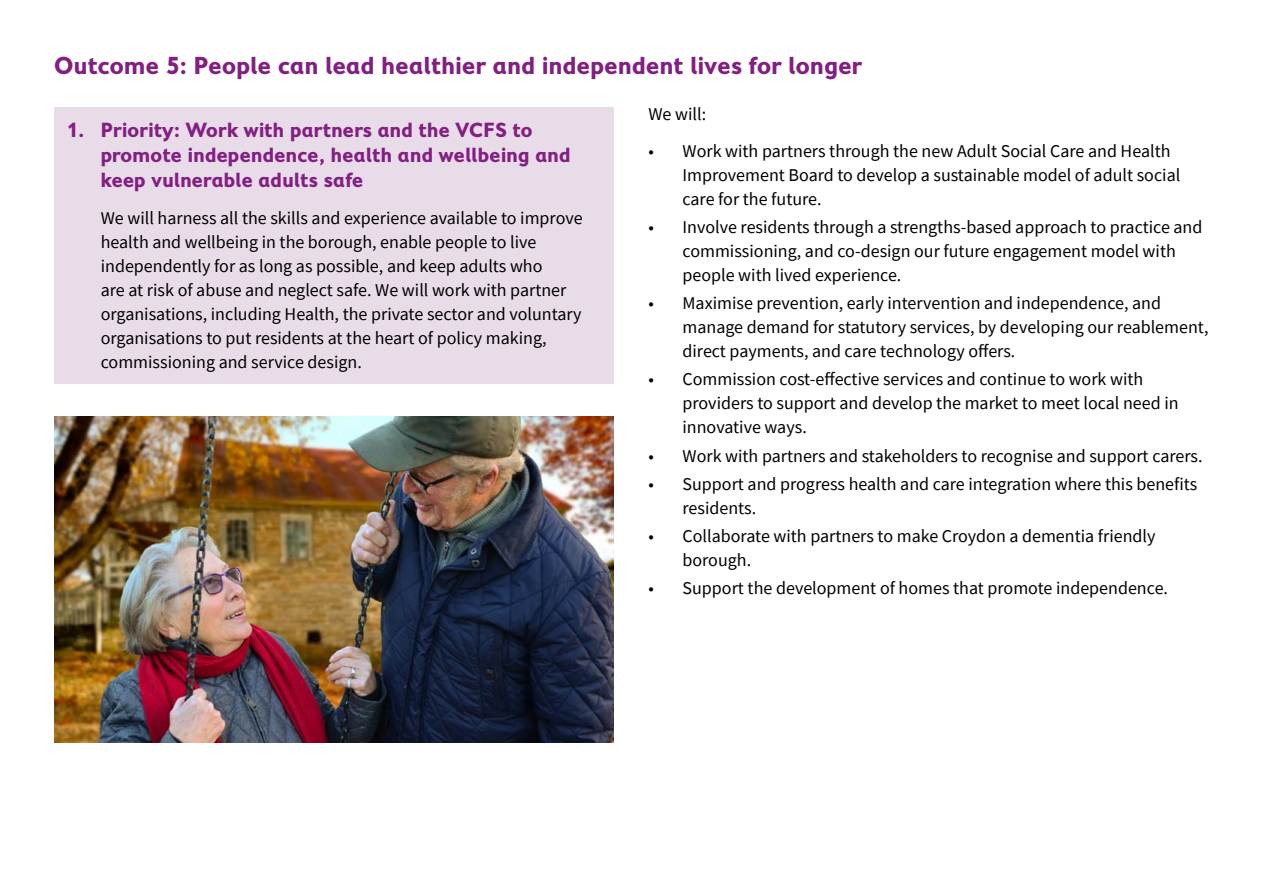
<style>
.page{position:relative;width:1263px;height:893px;background:#fff}
.page>*{position:absolute;margin:0;border:0;box-sizing:border-box;transform-origin:0 0}
.t1{font:700 25.2px "Fiendstar";color:#831f82}
.t2{font:700 21px/25.2px "Fiendstar";color:#831f82}
.Body{font:18px/24px "Source Sans Pro";color:#000}
.Body_Title{font:18px "Source Sans Pro";color:#000}
</style>
<div class="page">
<img style="left:54px;top:417px;width:559px;height:325px">
<div style="left:54px;top:107px;width:559px;height:276px;background:#e9dce9"></div>
<h2 class="t1" style="left:54px;top:51px;width:810px">Outcome 5: People can lead healthier and independent lives for longer</h2>
<p class="Body_Title" style="left:648px;top:102px;width:59px">We will:</p>
<p class="Body" style="left:682px;top:138px;width:499px;text-indent:-34px">• Work with partners through the new Adult Social Care and Health<br>Improvement Board to develop a sustainable model of adult social care for the future.</p>
<p class="Body" style="left:682px;top:215px;width:521px;text-indent:-34px">• Involve residents through a strengths-based approach to practice and commissioning, and co-design our future engagement model with people with lived experience.</p>
<p class="Body" style="left:682px;top:291px;width:528px;text-indent:-34px">• Maximise prevention, early intervention and independence, and manage demand for statutory services, by developing our reablement, direct payments, and care technology offers.</p>
<p class="Body" style="left:682px;top:367px;width:498px;text-indent:-34px">• Commission cost-effective services and continue to work with providers to support and develop the market to meet local need in innovative ways.</p>
<p class="Body" style="left:648px;top:443px;width:556px">• Work with partners and stakeholders to recognise and support carers.</p>
<p class="Body" style="left:682px;top:472px;width:516px;text-indent:-34px">• Support and progress health and care integration where this benefits residents.</p>
<p class="Body" style="left:682px;top:524px;width:475px;text-indent:-34px">• Collaborate with partners to make Croydon a dementia friendly borough.</p>
<p class="Body" style="left:648px;top:576px;width:521px">• Support the development of homes that promote independence.</p>
<h5 class="t2" style="left:101px;top:117px;width:472px;text-indent:-34px">1. Priority: Work with partners and the VCFS to promote independence, health and wellbeing and keep vulnerable adults safe</h5>
<p class="Body" style="left:101px;top:206px;width:483px">We will harness all the skills and experience available to improve health and wellbeing in the borough, enable people to live independently for as long as possible, and keep adults who<br>are at risk of abuse and neglect safe. We will work with partner organisations, including Health, the private sector and voluntary organisations to put residents at the heart of policy making, commissioning and service design.</p>
</div>
